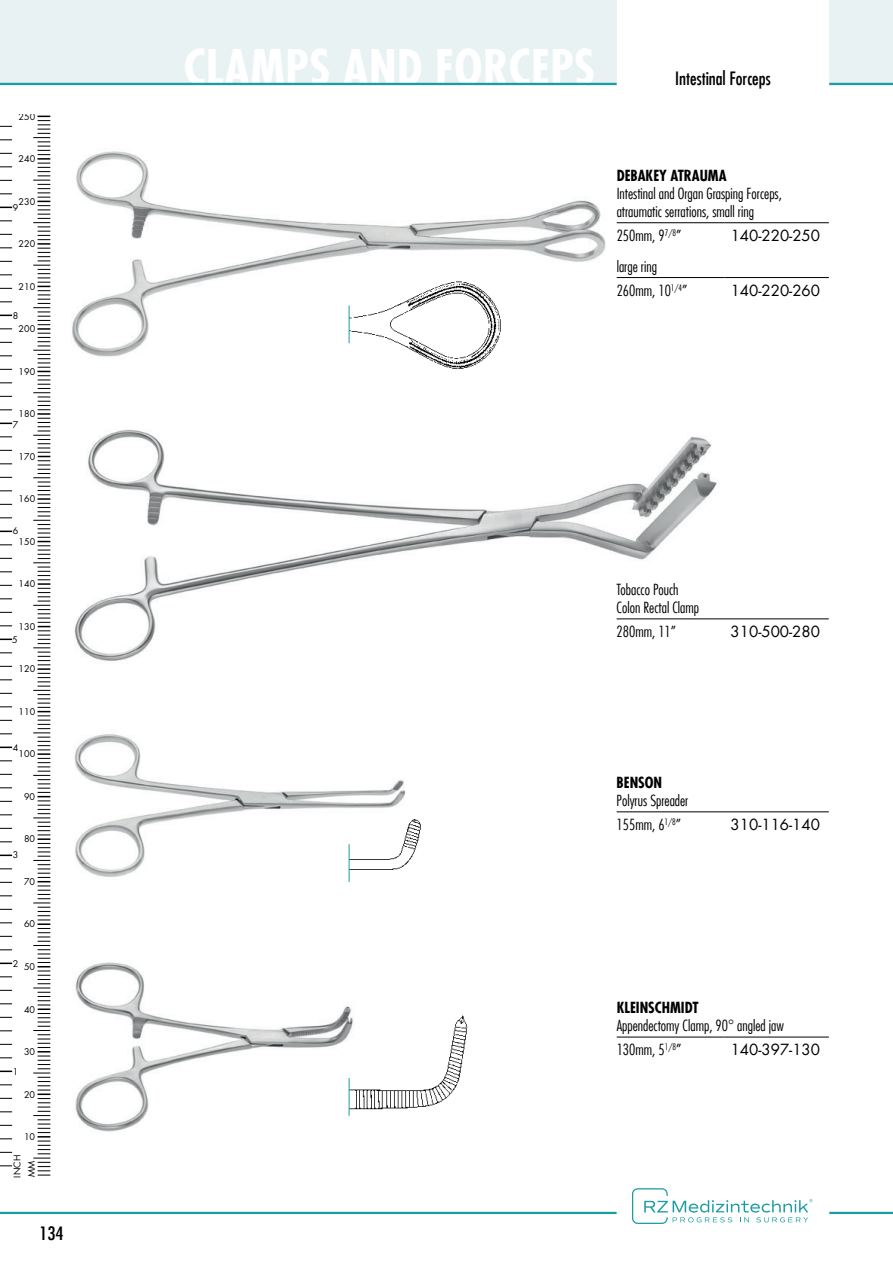
<style>
.page{position:relative;width:893px;height:1263px;background:#fff}
.page>*{position:absolute;margin:0;border:0;box-sizing:border-box;transform-origin:0 0}
.t1{font:700 condensed 48px "Futura LT";letter-spacing:.01em;color:#fff}
.t2{font:condensed 18px "Futura LT";color:#000001}
.t3{font:condensed 18px "Futura LT";color:#000001;scale:1.1 1}
.t4{font:300 condensed 15px/24px "Futura LT";color:#000001}
.t5{font:15px "Futura LT";color:#000001}
.t6{font:700 condensed 15px "Futura LT";color:#000001}
.t7{font:9px "Futura";color:#000001}
.t8{font:9px/14.2px "Futura LT";color:#000001}
</style>
<div class="page">
<svg style="left:33px;top:116px;width:17px;height:1060px"></svg>
<svg style="left:0;top:1165px;width:12px;height:1px"></svg>
<svg style="left:0;top:1152px;width:12px;height:1px"></svg>
<svg style="left:0;top:1138px;width:12px;height:1px"></svg>
<svg style="left:0;top:1125px;width:12px;height:1px"></svg>
<svg style="left:0;top:1111px;width:12px;height:1px"></svg>
<svg style="left:0;top:1098px;width:12px;height:1px"></svg>
<svg style="left:0;top:1084px;width:12px;height:1px"></svg>
<svg style="left:0;top:1071px;width:12px;height:1px"></svg>
<svg style="left:0;top:1057px;width:12px;height:1px"></svg>
<svg style="left:0;top:1044px;width:12px;height:1px"></svg>
<svg style="left:0;top:1030px;width:12px;height:1px"></svg>
<svg style="left:0;top:1017px;width:12px;height:1px"></svg>
<svg style="left:0;top:1003px;width:12px;height:1px"></svg>
<svg style="left:0;top:990px;width:12px;height:1px"></svg>
<svg style="left:0;top:976px;width:12px;height:1px"></svg>
<svg style="left:0;top:963px;width:12px;height:1px"></svg>
<svg style="left:0;top:949px;width:12px;height:1px"></svg>
<svg style="left:0;top:936px;width:12px;height:1px"></svg>
<svg style="left:0;top:922px;width:12px;height:1px"></svg>
<svg style="left:0;top:909px;width:12px;height:1px"></svg>
<svg style="left:0;top:895px;width:12px;height:1px"></svg>
<svg style="left:0;top:882px;width:12px;height:1px"></svg>
<svg style="left:0;top:868px;width:12px;height:1px"></svg>
<svg style="left:0;top:855px;width:12px;height:1px"></svg>
<svg style="left:0;top:841px;width:12px;height:1px"></svg>
<svg style="left:0;top:828px;width:12px;height:1px"></svg>
<svg style="left:0;top:814px;width:12px;height:1px"></svg>
<svg style="left:0;top:801px;width:12px;height:1px"></svg>
<svg style="left:0;top:787px;width:12px;height:1px"></svg>
<svg style="left:0;top:774px;width:12px;height:1px"></svg>
<svg style="left:0;top:760px;width:12px;height:1px"></svg>
<svg style="left:0;top:747px;width:12px;height:1px"></svg>
<svg style="left:0;top:733px;width:12px;height:1px"></svg>
<svg style="left:0;top:720px;width:12px;height:1px"></svg>
<svg style="left:0;top:706px;width:12px;height:1px"></svg>
<svg style="left:0;top:693px;width:12px;height:1px"></svg>
<svg style="left:0;top:679px;width:12px;height:1px"></svg>
<svg style="left:0;top:666px;width:12px;height:1px"></svg>
<svg style="left:0;top:652px;width:12px;height:1px"></svg>
<svg style="left:0;top:639px;width:12px;height:1px"></svg>
<svg style="left:0;top:625px;width:12px;height:1px"></svg>
<svg style="left:0;top:612px;width:12px;height:1px"></svg>
<svg style="left:0;top:598px;width:12px;height:1px"></svg>
<svg style="left:0;top:585px;width:12px;height:1px"></svg>
<svg style="left:0;top:571px;width:12px;height:1px"></svg>
<svg style="left:0;top:558px;width:12px;height:1px"></svg>
<svg style="left:0;top:544px;width:12px;height:1px"></svg>
<svg style="left:0;top:531px;width:12px;height:1px"></svg>
<svg style="left:0;top:517px;width:12px;height:1px"></svg>
<svg style="left:0;top:504px;width:12px;height:1px"></svg>
<svg style="left:0;top:490px;width:12px;height:1px"></svg>
<svg style="left:0;top:477px;width:12px;height:1px"></svg>
<svg style="left:0;top:463px;width:12px;height:1px"></svg>
<svg style="left:0;top:450px;width:12px;height:1px"></svg>
<svg style="left:0;top:436px;width:12px;height:1px"></svg>
<svg style="left:0;top:423px;width:12px;height:1px"></svg>
<svg style="left:0;top:409px;width:12px;height:1px"></svg>
<svg style="left:0;top:396px;width:12px;height:1px"></svg>
<svg style="left:0;top:382px;width:12px;height:1px"></svg>
<svg style="left:0;top:369px;width:12px;height:1px"></svg>
<svg style="left:0;top:355px;width:12px;height:1px"></svg>
<svg style="left:0;top:342px;width:12px;height:1px"></svg>
<svg style="left:0;top:328px;width:12px;height:1px"></svg>
<svg style="left:0;top:315px;width:12px;height:1px"></svg>
<svg style="left:0;top:301px;width:12px;height:1px"></svg>
<svg style="left:0;top:288px;width:12px;height:1px"></svg>
<svg style="left:0;top:274px;width:12px;height:1px"></svg>
<svg style="left:0;top:261px;width:12px;height:1px"></svg>
<svg style="left:0;top:247px;width:12px;height:1px"></svg>
<svg style="left:0;top:234px;width:12px;height:1px"></svg>
<svg style="left:0;top:220px;width:12px;height:1px"></svg>
<svg style="left:0;top:207px;width:12px;height:1px"></svg>
<svg style="left:0;top:193px;width:12px;height:1px"></svg>
<svg style="left:0;top:180px;width:12px;height:1px"></svg>
<svg style="left:0;top:166px;width:12px;height:1px"></svg>
<svg style="left:0;top:153px;width:12px;height:1px"></svg>
<svg style="left:0;top:139px;width:12px;height:1px"></svg>
<svg style="left:0;top:126px;width:12px;height:1px"></svg>
<div style="left:0;top:0;width:617px;height:85px;background:#e9f2f3"></div>
<div style="left:829px;top:0;width:64px;height:85px;background:#e9f2f3"></div>
<hr style="left:829px;top:83px;width:64px;height:2px;background:#1c9ca3">
<hr style="left:0;top:83px;width:617px;height:2px;background:#1c9ca3">
<hr style="left:829px;top:1212px;width:64px;height:2px;background:#1c9ca3">
<hr style="left:0;top:1212px;width:617px;height:2px;background:#1c9ca3">
<svg style="left:632px;top:1188px;width:180px;height:36px"></svg>
<img style="left:72px;top:151px;width:534px;height:206px">
<hr style="left:617px;top:222px;width:108px;height:1px;background:#000001">
<hr style="left:725px;top:222px;width:104px;height:1px;background:#000001">
<hr style="left:617px;top:277px;width:108px;height:1px;background:#000001">
<hr style="left:725px;top:277px;width:104px;height:1px;background:#000001">
<img style="left:75px;top:962px;width:277px;height:170px">
<hr style="left:617px;top:1037px;width:108px;height:1px;background:#000001">
<hr style="left:725px;top:1037px;width:104px;height:1px;background:#000001">
<img style="left:74px;top:429px;width:651px;height:232px">
<hr style="left:617px;top:619px;width:212px;height:1px;background:#000001">
<img style="left:349px;top:277px;width:162px;height:92px">
<hr style="left:349px;top:305px;width:1px;height:38px;background:#1c9ca3">
<img style="left:74px;top:734px;width:331px;height:148px">
<hr style="left:617px;top:811px;width:212px;height:1px;background:#000001">
<img style="left:349px;top:817px;width:72px;height:62px">
<hr style="left:349px;top:844px;width:1px;height:38px;background:#1c9ca3">
<img style="left:349px;top:1011px;width:119px;height:107px">
<hr style="left:349px;top:1078px;width:1px;height:38px;background:#1c9ca3">
<p class="t7" style="left:19px;top:112px;width:18px">250</p>
<p class="t7" style="left:19px;top:155px;width:18px">240</p>
<p class="t7" style="left:19px;top:197px;width:18px">230</p>
<p class="t7" style="left:13px;top:203px;width:7px">9</p>
<p class="t7" style="left:19px;top:240px;width:18px">220</p>
<p class="t7" style="left:19px;top:282px;width:18px">210</p>
<p class="t7" style="left:13px;top:311px;width:7px">8</p>
<p class="t7" style="left:19px;top:325px;width:18px">200</p>
<p class="t7" style="left:19px;top:367px;width:18px">190</p>
<p class="t7" style="left:19px;top:410px;width:18px">180</p>
<p class="t7" style="left:13px;top:420px;width:7px">7</p>
<p class="t7" style="left:19px;top:452px;width:18px">170</p>
<p class="t7" style="left:19px;top:495px;width:18px">160</p>
<p class="t7" style="left:13px;top:527px;width:7px">6</p>
<p class="t7" style="left:19px;top:537px;width:18px">150</p>
<p class="t7" style="left:19px;top:580px;width:18px">140</p>
<p class="t7" style="left:19px;top:622px;width:18px">130</p>
<p class="t7" style="left:12px;top:635px;width:7px">5</p>
<p class="t7" style="left:19px;top:665px;width:18px">120</p>
<p class="t7" style="left:19px;top:707px;width:18px">110</p>
<p class="t7" style="left:13px;top:743px;width:7px">4</p>
<p class="t7" style="left:19px;top:750px;width:18px">100</p>
<p class="t7" style="left:24px;top:792px;width:13px">90</p>
<p class="t7" style="left:24px;top:835px;width:13px">80</p>
<p class="t7" style="left:13px;top:851px;width:7px">3</p>
<p class="t7" style="left:24px;top:877px;width:13px">70</p>
<p class="t7" style="left:24px;top:920px;width:13px">60</p>
<p class="t7" style="left:13px;top:959px;width:7px">2</p>
<p class="t7" style="left:24px;top:963px;width:13px">50</p>
<p class="t7" style="left:24px;top:1005px;width:13px">40</p>
<p class="t7" style="left:13px;top:1067px;width:7px">1</p>
<p class="t7" style="left:24px;top:1048px;width:13px">30</p>
<p class="t7" style="left:24px;top:1090px;width:13px">20</p>
<p class="t7" style="left:24px;top:1133px;width:13px">10</p>
<p class="t8" style="left:10px;top:1178px;width:24px;rotate:-90deg">INCH<br>MM</p>
<p class="t3" style="left:39px;top:1222px;width:24px">134</p>
<h1 class="t1" style="left:184px;top:37px;width:413px">CLAMPS AND FORCEPS</h1>
<p class="t2" style="left:675px;top:68px;width:97px">Intestinal Forceps</p>
<p class="t6" style="left:617px;top:166px;width:111px">DEBAKEY ATRAUMA</p>
<p class="t4" style="left:617px;top:184px;width:167px;line-height:18px">Intestinal and Organ Grasping Forceps, atraumatic serrations, small ring</p>
<p class="t4" style="left:617px;top:223px;width:66px">250mm, 9<sup>7/8</sup>”</p>
<p class="t5" style="left:731px;top:226px;width:91px">140-220-250</p>
<p class="t4" style="left:617px;top:254px;width:72px">large ring<br>260mm, 10<sup>1/4</sup>”</p>
<p class="t5" style="left:731px;top:281px;width:91px">140-220-260</p>
<p class="t4" style="left:617px;top:580px;width:84px;line-height:18px">Tobacco Pouch<br>Colon Rectal Clamp</p>
<p class="t4" style="left:617px;top:619px;width:61px">280mm, 11”</p>
<p class="t5" style="left:730px;top:622px;width:91px">310-500-280</p>
<p class="t6" style="left:617px;top:773px;width:47px">BENSON</p>
<p class="t4" style="left:617px;top:788px;width:73px">Polyrus Spreader<br>155mm, 6<sup>1/8</sup>”</p>
<p class="t5" style="left:730px;top:815px;width:91px">310-116-140</p>
<p class="t6" style="left:617px;top:998px;width:84px">KLEINSCHMIDT</p>
<p class="t4" style="left:617px;top:1014px;width:169px">Appendectomy Clamp, 90° angled jaw<br>130mm, 5<sup>1/8</sup>”</p>
<p class="t5" style="left:731px;top:1040px;width:91px">140-397-130</p>
</div>
